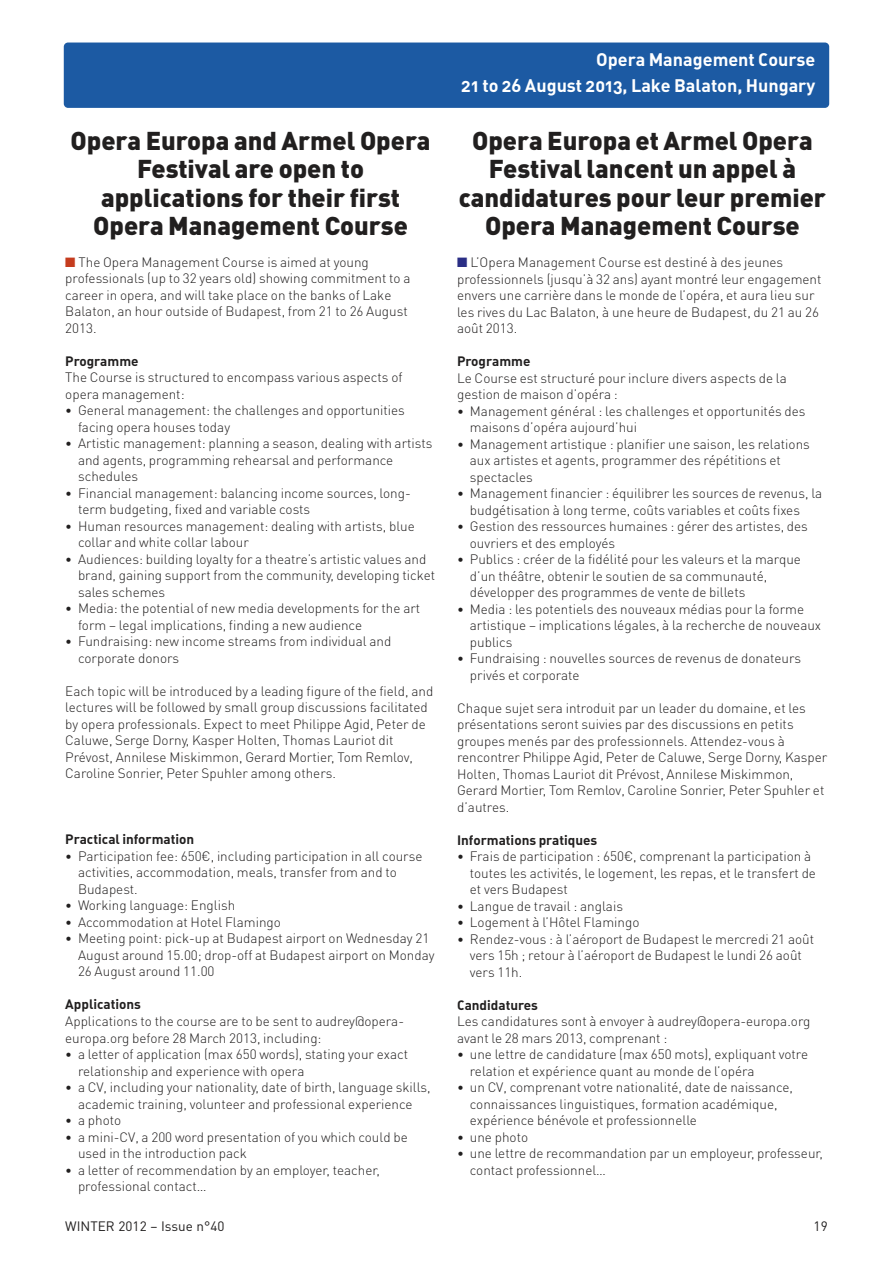
<style>
.page{position:relative;width:893px;height:1263px;background:#fff}
.page>*{position:absolute;margin:0;border:0;box-sizing:border-box;transform-origin:0 0}
.t1{font:900 25.5px/28.5px "DIN";color:#211f1f;text-align:center}
.t2{font:18px/25.8px "DIN Bold Alternate";color:#fff;text-align:right}
.t3{font:300 13.5px/16.5px "DIN Pro";color:#211f1f}
.t4{font:13.5px "DIN Bold Alternate";color:#211f1f}
.t5{font:13.5px "DIN";color:#211f1f}
.s1{color:#c53c1e}
.s2{font-size:12.75px}
.s3{color:#2a2e85}
</style>
<div class="page">
<div style="left:64px;top:43px;width:765px;height:65px;background:#1c5aa3;border-radius:4px"></div>
<h1 class="t1" style="left:71px;top:127px;width:362px">Opera Europa and Armel Opera<br>Festival are open to applications for their first<br>Opera Management Course</h1>
<p class="t3" style="left:65px;top:255px;width:347px"><span class="s1">■</span> The Opera Management Course is aimed at young professionals (up to 32 years old) showing commitment to a career in opera, and will take place on the banks of Lake Balaton, an hour outside of Budapest, from 21 to 26 August 2013.</p>
<p class="t4" style="left:65px;top:353px;width:75px">Programme</p>
<p class="t3" style="left:65px;top:371px;width:339px">The Course is structured to encompass various aspects of opera management:</p>
<p class="t3" style="left:78px;top:404px;width:328px;text-indent:-13px"><span class="s2">•</span> General management: the challenges and opportunities facing opera houses today</p>
<p class="t3" style="left:78px;top:437px;width:356px;text-indent:-13px"><span class="s2">•</span> Artistic management: planning a season, dealing with artists and agents, programming rehearsal and performance schedules</p>
<p class="t3" style="left:78px;top:486px;width:334px;text-indent:-13px"><span class="s2">•</span> Financial management: balancing income sources, long&shy;term budgeting, fixed and variable costs</p>
<p class="t3" style="left:78px;top:519px;width:338px;text-indent:-13px"><span class="s2">•</span> Human resources management: dealing with artists, blue collar and white collar labour</p>
<p class="t3" style="left:78px;top:552px;width:359px;text-indent:-13px"><span class="s2">•</span> Audiences: building loyalty for a theatre’s artistic values and brand, gaining support from the community, developing ticket sales schemes</p>
<p class="t3" style="left:78px;top:602px;width:344px;text-indent:-13px"><span class="s2">•</span> Media: the potential of new media developments for the art form – legal implications, finding a new audience</p>
<p class="t3" style="left:78px;top:635px;width:315px;text-indent:-13px"><span class="s2">•</span> Fundraising: new income streams from individual and corporate donors</p>
<p class="t3" style="left:65px;top:684px;width:369px">Each topic will be introduced by a leading figure of the field, and lectures will be followed by small group discussions facilitated by opera professionals. Expect to meet Philippe Agid, Peter de Caluwe, Serge Dorny, Kasper Holten, Thomas Lauriot dit Prévost, Annilese Miskimmon, Gerard Mortier, Tom Remlov, Caroline Sonrier, Peter Spuhler among others.</p>
<p class="t4" style="left:65px;top:832px;width:131px">Practical information</p>
<p class="t3" style="left:78px;top:849px;width:346px;text-indent:-13px"><span class="s2">•</span> Participation fee: 650€, including participation in all course activities, accommodation, meals, transfer from and to<br>Budapest.</p>
<p class="t3" style="left:65px;top:899px;width:171px"><span class="s2">•</span> Working language: English</p>
<p class="t3" style="left:65px;top:915px;width:217px"><span class="s2">•</span> Accommodation at Hotel Flamingo</p>
<p class="t3" style="left:78px;top:932px;width:358px;text-indent:-13px"><span class="s2">•</span> Meeting point: pick-up at Budapest airport on Wednesday 21<br>August around 15.00; drop-off at Budapest airport on Monday<br>26 August around 11.00</p>
<p class="t4" style="left:65px;top:997px;width:77px">Applications</p>
<p class="t3" style="left:65px;top:1014px;width:340px">Applications to the course are to be sent to audrey@opera&shy;europa.org before 28 March 2013, including:</p>
<p class="t3" style="left:78px;top:1047px;width:332px;text-indent:-13px"><span class="s2">•</span> a letter of application (max 650 words), stating your exact relationship and experience with opera</p>
<p class="t3" style="left:65px;top:1080px;width:367px;text-align:center"><span class="s2">•</span> a CV, including your nationality, date of birth, language skills, academic training, volunteer and professional experience</p>
<p class="t3" style="left:65px;top:1113px;width:57px"><span class="s2">•</span> a photo</p>
<p class="t3" style="left:78px;top:1130px;width:331px;text-indent:-13px"><span class="s2">•</span> a mini-CV, a 200 word presentation of you which could be used in the introduction pack</p>
<p class="t3" style="left:78px;top:1163px;width:303px;text-indent:-13px"><span class="s2">•</span> a letter of recommendation by an employer, teacher, professional contact…</p>
<h2 class="t2" style="left:461px;top:47px;width:356px">Opera Management Course<br>21 to 26 August 2013, Lake Balaton, Hungary</h2>
<h1 class="t1" style="left:459px;top:127px;width:369px">Opera Europa et Armel Opera<br>Festival lancent un appel à candidatures pour leur premier<br>Opera Management Course</h1>
<p class="t3" style="left:457px;top:256px;width:366px"><span class="s3">■</span> L’Opera Management Course est destiné à des jeunes professionnels (jusqu’à 32 ans) ayant montré leur engagement envers une carrière dans le monde de l’opéra, et aura lieu sur les rives du Lac Balaton, à une heure de Budapest, du 21 au 26 août 2013.</p>
<p class="t4" style="left:457px;top:354px;width:75px">Programme</p>
<p class="t3" style="left:457px;top:371px;width:331px">Le Course est structuré pour inclure divers aspects de la gestion de maison d’opéra :</p>
<p class="t3" style="left:470px;top:404px;width:337px;text-indent:-13px"><span class="s2">•</span> Management général : les challenges et opportunités des maisons d’opéra aujourd’hui</p>
<p class="t3" style="left:470px;top:437px;width:341px;text-indent:-13px"><span class="s2">•</span> Management artistique : planifier une saison, les relations aux artistes et agents, programmer des répétitions et spectacles</p>
<p class="t3" style="left:470px;top:487px;width:354px;text-indent:-13px"><span class="s2">•</span> Management financier : équilibrer les sources de revenus, la budgétisation à long terme, coûts variables et coûts fixes</p>
<p class="t3" style="left:470px;top:520px;width:340px;text-indent:-13px"><span class="s2">•</span> Gestion des ressources humaines : gérer des artistes, des ouvriers et des employés</p>
<p class="t3" style="left:470px;top:553px;width:333px;text-indent:-13px"><span class="s2">•</span> Publics : créer de la fidélité pour les valeurs et la marque d’un théâtre, obtenir le soutien de sa communauté, développer des programmes de vente de billets</p>
<p class="t3" style="left:470px;top:602px;width:353px;text-indent:-13px"><span class="s2">•</span> Media : les potentiels des nouveaux médias pour la forme artistique – implications légales, à la recherche de nouveaux publics</p>
<p class="t3" style="left:470px;top:652px;width:333px;text-indent:-13px"><span class="s2">•</span> Fundraising : nouvelles sources de revenus de donateurs privés et corporate</p>
<p class="t3" style="left:457px;top:701px;width:372px">Chaque sujet sera introduit par un leader du domaine, et les présentations seront suivies par des discussions en petits groupes menés par des professionnels. Attendez-vous à rencontrer Philippe Agid, Peter de Caluwe, Serge Dorny, Kasper Holten, Thomas Lauriot dit Prévost, Annilese Miskimmon, Gerard Mortier, Tom Remlov, Caroline Sonrier, Peter Spuhler et d’autres.</p>
<p class="t4" style="left:457px;top:832px;width:142px">Informations pratiques</p>
<p class="t3" style="left:470px;top:850px;width:348px;text-indent:-13px"><span class="s2">•</span> Frais de participation : 650€, comprenant la participation à toutes les activités, le logement, les repas, et le transfert de et vers Budapest</p>
<p class="t3" style="left:457px;top:899px;width:167px"><span class="s2">•</span> Langue de travail : anglais</p>
<p class="t3" style="left:457px;top:916px;width:184px"><span class="s2">•</span> Logement à l’Hôtel Flamingo</p>
<p class="t3" style="left:470px;top:932px;width:346px;text-indent:-13px"><span class="s2">•</span> Rendez-vous : à l’aéroport de Budapest le mercredi 21 août vers 15h ; retour à l’aéroport de Budapest le lundi 26 août vers 11h.</p>
<p class="t4" style="left:457px;top:997px;width:82px">Candidatures</p>
<p class="t3" style="left:457px;top:1015px;width:355px">Les candidatures sont à envoyer à audrey@opera-europa.org avant le 28 mars 2013, comprenant :</p>
<p class="t3" style="left:470px;top:1048px;width:340px;text-indent:-13px"><span class="s2">•</span> une lettre de candidature (max 650 mots), expliquant votre relation et expérience quant au monde de l’opéra</p>
<p class="t3" style="left:470px;top:1081px;width:325px;text-indent:-13px"><span class="s2">•</span> un CV, comprenant votre nationalité, date de naissance, connaissances linguistiques, formation académique, expérience bénévole et professionnelle</p>
<p class="t3" style="left:457px;top:1130px;width:73px"><span class="s2">•</span> une photo</p>
<p class="t3" style="left:470px;top:1147px;width:355px;text-indent:-13px"><span class="s2">•</span> une lettre de recommandation par un employeur, professeur, contact professionnel…</p>
<p class="t5" style="left:65px;top:1218px;width:161px">WINTER 2012 – Issue n°40</p>
<p class="t5" style="left:814px;top:1218px;width:16px">19</p>
</div>
